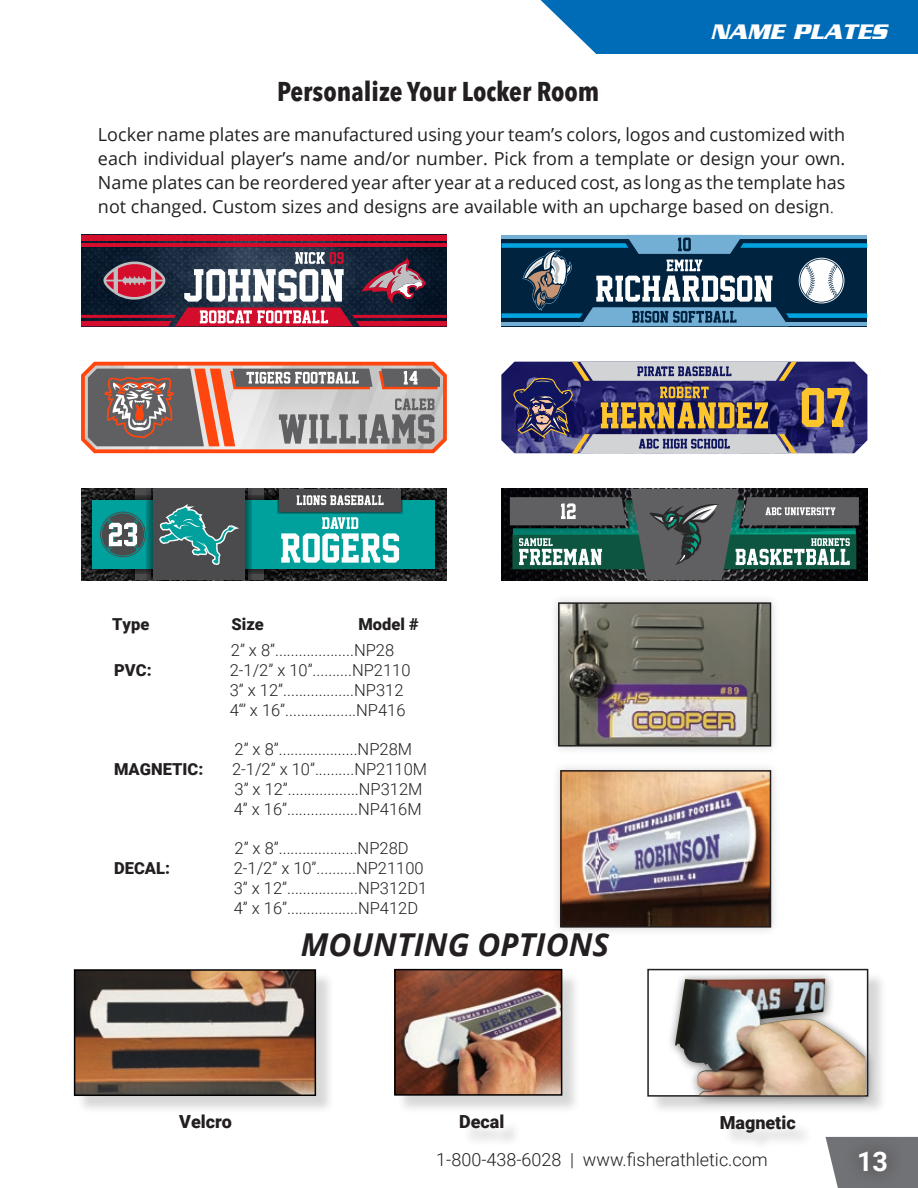
<style>
.page{position:relative;width:918px;height:1188px;background:#fff}
.page>*{position:absolute;margin:0;border:0;box-sizing:border-box;transform-origin:0 0}
.t1{font:italic 700 31.5px "Open Sans";color:#231f20}
.t2{font:700 condensed 27px "Avenir Next LT Pro";color:#231f20}
.t3{font:700 27px "Roboto";color:#fff}
.t4{font:italic 700 22.8px "Serpentine";color:#fff}
.t5{font:18px/24px "Open Sans";color:#231f20;text-align:justify}
.t6{font:300 18px "Roboto";color:#231f20}
.t7{font:900 18px "Roboto";color:#231f20}
.t8{font:300 16.5px "Roboto";color:#231f20}
.t9{font:900 16.5px "Roboto";color:#231f20}
.s1{font-weight:300}
</style>
<div class="page">
<svg style="left:829px;top:1137px;width:89px;height:51px"></svg>
<div style="left:843px;top:1134px;width:61px;height:54px;background:#6d6e71"></div>
<div style="left:551px;top:761px;width:229px;height:175px;background:#231f20;opacity:.18"></div>
<img style="left:563px;top:773px;width:205px;height:152px">
<div style="left:560px;top:770px;width:211px;height:158px;border:2px solid #231f20"></div>
<div style="left:549px;top:594px;width:231px;height:161px;background:#f7f7f7"></div>
<img style="left:561px;top:605px;width:207px;height:139px">
<div style="left:558px;top:602px;width:213px;height:145px;border:2px solid #231f20"></div>
<div style="left:396px;top:971px;width:185px;height:176px;background:#231f20;opacity:.18"></div>
<img style="left:397px;top:972px;width:162px;height:121px">
<div style="left:394px;top:969px;width:168px;height:127px;border:2px solid #000"></div>
<div style="left:76px;top:972px;width:259px;height:143px;background:#231f20;opacity:.18"></div>
<img style="left:77px;top:972px;width:236px;height:121px">
<div style="left:74px;top:969px;width:242px;height:127px;border:2px solid #000"></div>
<div style="left:649px;top:971px;width:238px;height:180px;background:#231f20;opacity:.18"></div>
<div style="left:648px;top:970px;width:220px;height:126px;background:#fff"></div>
<div style="left:647px;top:969px;width:221px;height:128px;border:2px solid #231f20"></div>
<div style="left:667px;top:972px;width:209px;height:134px;background:#231f20;opacity:.65"></div>
<img style="left:675px;top:979px;width:190px;height:116px">
<img style="left:81px;top:240px;width:366px;height:12px">
<div style="left:81px;top:235px;width:366px;height:5px;background:#d30d2b"></div>
<hr style="left:81px;top:243px;width:366px;height:3px;background:#d30d2b">
<svg style="left:81px;top:252px;width:366px;height:74px;background:#6a4e5f"></svg>
<img style="left:81px;top:489px;width:366px;height:91px">
<div style="left:135px;top:489px;width:15px;height:91px;background:#4b4b4d"></div>
<div style="left:248px;top:489px;width:15px;height:91px;background:#4b4b4d"></div>
<div style="left:87px;top:495px;width:354px;height:79px;background:#373435;opacity:.98"></div>
<div style="left:92px;top:500px;width:343px;height:69px;background:#00a19c"></div>
<svg style="left:281px;top:517px;width:118px;height:46px"></svg>
<div style="left:147px;top:489px;width:105px;height:91px;background:#373435;opacity:.98"></div>
<div style="left:153px;top:489px;width:92px;height:91px;background:#4b4b4d"></div>
<svg style="left:159px;top:504px;width:80px;height:61px"></svg>
<svg style="left:101px;top:513px;width:44px;height:43px"></svg>
<div style="left:277px;top:489px;width:126px;height:24px;background:#373435;opacity:.98"></div>
<div style="left:279px;top:489px;width:122px;height:23px;background:#4b4b4d"></div>
<svg style="left:297px;top:495px;width:87px;height:10px"></svg>
<svg style="left:501px;top:235px;width:366px;height:91px;background:#406883"></svg>
<img style="left:501px;top:489px;width:366px;height:91px">
<svg style="left:510px;top:489px;width:349px;height:91px;background:#465e59"></svg>
<svg style="left:501px;top:362px;width:366px;height:91px;background:#6c6379"></svg>
<svg style="left:81px;top:362px;width:366px;height:91px;background:#b49288"></svg>
<svg style="left:541px;top:0;width:377px;height:54px;background:#1275bb"></svg>
<p class="t2" style="left:277px;top:75px;width:324px">Personalize Your Locker Room</p>
<p class="t4" style="left:711px;top:19px;width:178px">NAME PLATES</p>
<p class="t5" style="left:98px;top:122px;width:749px">Locker name plates are manufactured using your team’s colors, logos and customized with each individual player’s name and/or number. Pick from a template or design your own.<br>Name plates can be reordered year after year at a reduced cost, as long as the template has not changed. Custom sizes and designs are available with an upcharge based on design<span class="s1">.</span></p>
<p class="t9" style="left:112px;top:612px;width:39px">Type</p>
<p class="t9" style="left:232px;top:612px;width:34px">Size</p>
<p class="t9" style="left:358px;top:612px;width:62px">Model #</p>
<p class="t8" style="left:231px;top:639px;width:165px">2” x 8”....................NP28</p>
<p class="t9" style="left:114px;top:659px;width:39px">PVC:</p>
<p class="t8" style="left:230px;top:659px;width:182px">2-1/2” x 10”..........NP2110</p>
<p class="t8" style="left:230px;top:679px;width:175px">3” x 12”..................NP312</p>
<p class="t8" style="left:230px;top:698px;width:177px">4“’ x 16”..................NP416</p>
<p class="t8" style="left:235px;top:738px;width:179px">2” x 8”....................NP28M</p>
<p class="t9" style="left:114px;top:758px;width:91px">MAGNETIC:</p>
<p class="t8" style="left:232px;top:758px;width:197px">2-1/2” x 10”..........NP2110M</p>
<p class="t8" style="left:235px;top:778px;width:189px">3” x 12”..................NP312M</p>
<p class="t8" style="left:234px;top:797px;width:189px">4” x 16”..................NP416M</p>
<p class="t8" style="left:235px;top:837px;width:176px">2” x 8”....................NP28D</p>
<p class="t9" style="left:114px;top:857px;width:57px">DECAL:</p>
<p class="t8" style="left:234px;top:857px;width:191px">2-1/2” x 10”..........NP21100</p>
<p class="t8" style="left:234px;top:877px;width:195px">3” x 12”..................NP312D1</p>
<p class="t8" style="left:234px;top:896px;width:186px">4” x 16”..................NP412D</p>
<p class="t1" style="left:301px;top:922px;width:310px">MOUNTING OPTIONS</p>
<p class="t7" style="left:179px;top:1109px;width:54px">Velcro</p>
<p class="t7" style="left:459px;top:1109px;width:47px">Decal</p>
<p class="t7" style="left:720px;top:1110px;width:78px">Magnetic</p>
<p class="t6" style="left:436px;top:1147px;width:333px">1-800-438-6028 | www.fisherathletic.com</p>
<h2 class="t3" style="left:857px;top:1142px;width:32px">13</h2>
</div>
